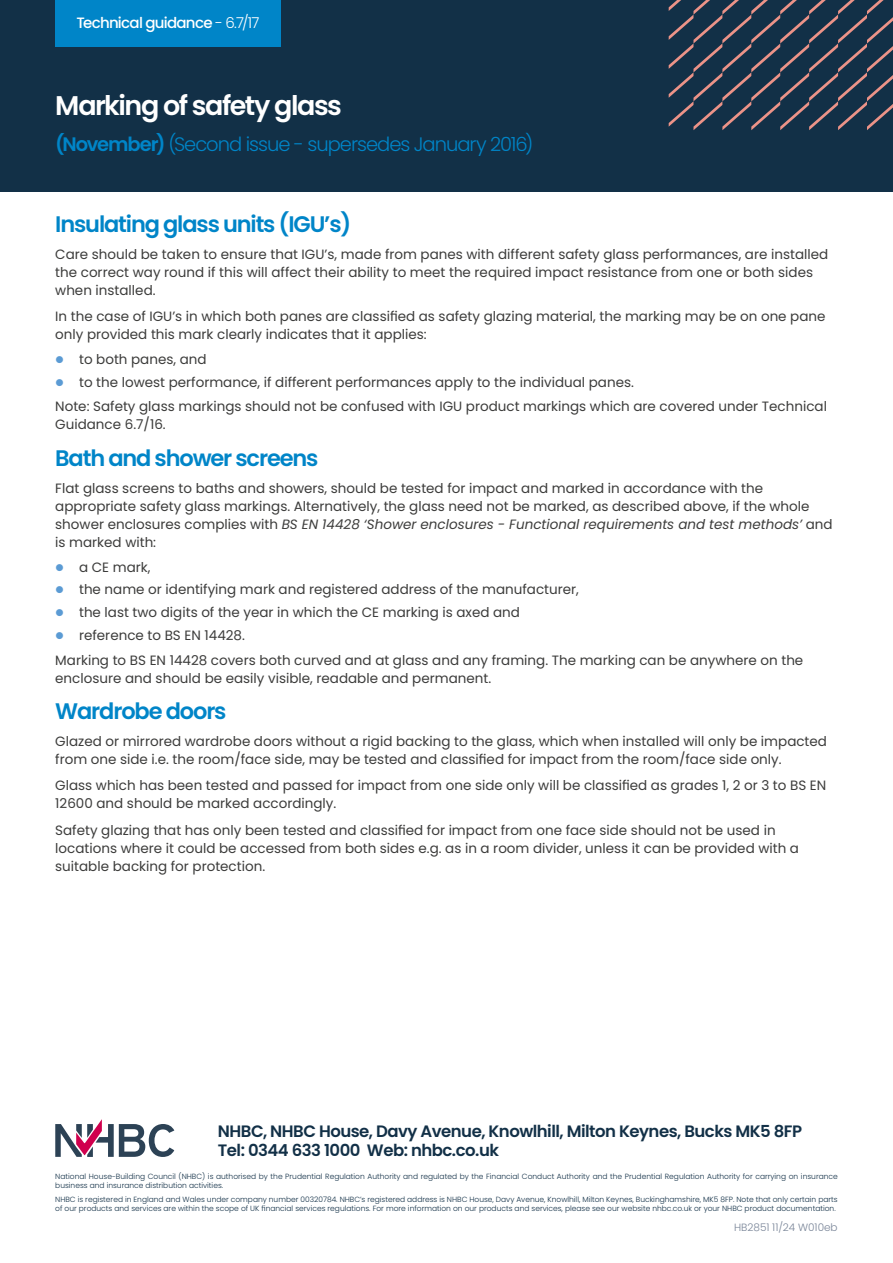
<style>
.page{position:relative;width:893px;height:1263px;background:#fff}
.page>*{position:absolute;margin:0;border:0;box-sizing:border-box;transform-origin:0 0}
.t1{font:600 27px "Poppins";letter-spacing:-.055em;color:#fff}
.t2{font:600 22.5px "Poppins";letter-spacing:-.05em;color:#0085c8}
.t3{font:300 19.5px "Poppins";letter-spacing:-.05em;color:#0085c8}
.t4{font:600 16.5px/19.5px "Poppins";letter-spacing:-.03em;color:#123047}
.t5{font:500 15px "Poppins";letter-spacing:-.05em;color:#fff}
.t6{font:13.5px/18px "Poppins";color:#3c3c3b}
.t7{font:300 10.5px "Poppins";letter-spacing:-.005em;color:#788497}
.t8{font:300 7.5px/9px "Poppins";color:#123047}
.s1{font-weight:300}
.s2{font-weight:600}
.s3{font-style:italic}
</style>
<div class="page">
<div style="left:0;top:0;width:893px;height:191px;background:#123047"></div>
<svg style="left:669px;top:0;width:224px;height:130px"></svg>
<svg style="left:55px;top:1119px;width:119px;height:38px"></svg>
<div style="left:55px;top:0;width:226px;height:46px;background:#0085c8"></div>
<p class="t5" style="left:76px;top:14px;width:185px">Technical guidance <span class="s1">- 6.7/17</span></p>
<h1 class="t1" style="left:55px;top:90px;width:288px">Marking of safety glass</h1>
<h3 class="t3" style="left:55px;top:132px;width:480px"><span class="s2">(November)</span> (Second issue - supersedes January 2016)</h3>
<h2 class="t2" style="left:55px;top:211px;width:298px">Insulating glass units (IGU’s)</h2>
<p class="t6" style="left:55px;top:245px;width:774px">Care should be taken to ensure that IGU’s, made from panes with different safety glass performances, are installed the correct way round if this will affect their ability to meet the required impact resistance from one or both sides when installed.</p>
<p class="t6" style="left:55px;top:307px;width:772px">In the case of IGU’s in which both panes are classified as safety glazing material, the marking may be on one pane only provided this mark clearly indicates that it applies:</p>
<p class="t6" style="left:79px;top:348px;width:556px;line-height:23px">to both panes, and<br>to the lowest performance, if different performances apply to the individual panes.</p>
<p class="t6" style="left:55px;top:398px;width:773px">Note: Safety glass markings should not be confused with IGU product markings which are covered under Technical<br>Guidance 6.7/16.</p>
<h2 class="t2" style="left:55px;top:445px;width:265px">Bath and shower screens</h2>
<p class="t6" style="left:55px;top:479px;width:779px">Flat glass screens to baths and showers, should be tested for impact and marked in accordance with the appropriate safety glass markings. Alternatively, the glass need not be marked, as described above, if the whole shower enclosures complies with <span class="s3">BS EN 14428 ‘Shower enclosures - Functional requirements and test methods’</span> and is marked with:</p>
<p class="t6" style="left:79px;top:555px;width:501px;line-height:23px">a CE mark,<br>the name or identifying mark and registered address of the manufacturer, the last two digits of the year in which the CE marking is axed and reference to BS EN 14428.</p>
<p class="t6" style="left:55px;top:651px;width:750px">Marking to BS EN 14428 covers both curved and at glass and any framing. The marking can be anywhere on the enclosure and should be easily visible, readable and permanent.</p>
<h2 class="t2" style="left:55px;top:698px;width:173px">Wardrobe doors</h2>
<p class="t6" style="left:55px;top:732px;width:773px">Glazed or mirrored wardrobe doors without a rigid backing to the glass, which when installed will only be impacted from one side i.e. the room/face side, may be tested and classified for impact from the room/face side only.</p>
<p class="t6" style="left:55px;top:777px;width:772px">Glass which has been tested and passed for impact from one side only will be classified as grades 1, 2 or 3 to BS EN<br>12600 and should be marked accordingly.</p>
<p class="t6" style="left:55px;top:821px;width:745px">Safety glazing that has only been tested and classified for impact from one face side should not be used in locations where it could be accessed from both sides e.g. as in a room divider, unless it can be provided with a suitable backing for protection.</p>
<p class="t4" style="left:218px;top:1121px;width:586px">NHBC, NHBC House, Davy Avenue, Knowlhill, Milton Keynes, Bucks MK5 8FP<br>Tel: 0344 633 1000 Web: nhbc.co.uk</p>
<p class="t8" style="left:55px;top:1172px;width:784px">National House-Building Council (NHBC) is authorised by the Prudential Regulation Authority and regulated by the Financial Conduct Authority and the Prudential Regulation Authority for carrying on insurance business and insurance distribution activities.</p>
<p class="t8" style="left:55px;top:1195px;width:784px">NHBC is registered in England and Wales under company number 00320784. NHBC’s registered address is NHBC House, Davy Avenue, Knowlhill, Milton Keynes, Buckinghamshire, MK5 8FP. Note that only certain parts of our products and services are within the scope of UK financial services regulations. For more information on our products and services, please see our website nhbc.co.uk or your NHBC product documentation.</p>
<p class="t7" style="left:734px;top:1221px;width:105px">HB2851 11/24 W010eb</p>
</div>
